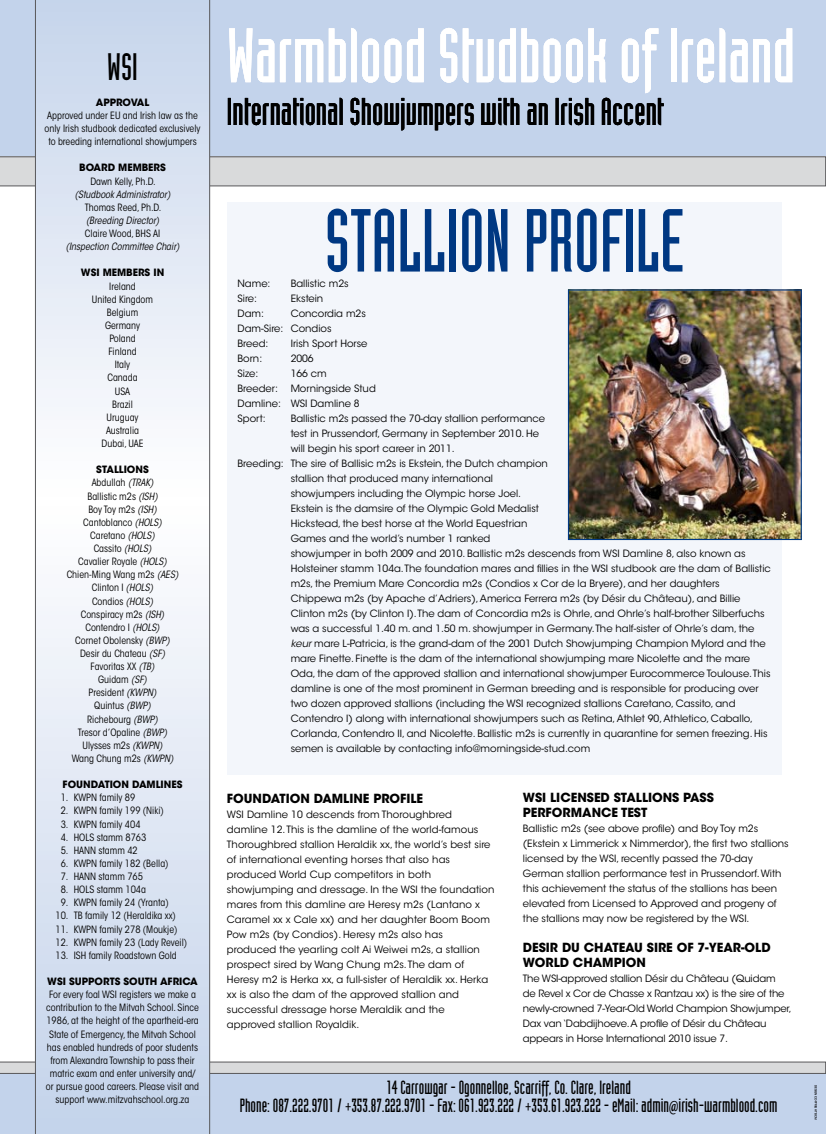
<style>
.page{position:relative;width:826px;height:1134px;background:#fff}
.page>*{position:absolute;margin:0;border:0;box-sizing:border-box;transform-origin:0 0}
.t1{font:87.5px "Industria LT Std Solid";color:#003882}
.t2{font:75.38px "Industria LT Std Solid";color:#fff}
.t3{font:37.88px "Industria LT Std Solid";color:#000}
.t4{font:37.5px "Industria LT Std Solid";color:#000}
.t5{font:18.75px/18.8px "Industria LT Std Solid";color:#000;text-align:center}
.t6{font:700 12.5px/15px "ITC Avant Garde Std";color:#000}
.t7{font:10px/15px "ITC Avant Garde Std";color:#000}
.t8{font:condensed 10px/13.1px "ITC Avant Garde Std";color:#000;text-align:center}
.t9{font:700 10px "ITC Avant Garde Std";color:#000}
.t10{font:italic condensed 10px "ITC Avant Garde Std";color:#000}
.t11{font:300 2.88px "Avenir LT Std";color:#000}
.s1{font-weight:700;font-stretch:normal}
.s2{font-style:italic}
</style>
<div class="page">
<div style="left:0;top:1070px;width:826px;height:64px;background:#c3d3eb"></div>
<svg style="left:0;top:1062px;width:826px;height:12px;background:#c8c8ca"></svg>
<div style="left:0;top:0;width:826px;height:158px;background:#c3d3eb"></div>
<svg style="left:0;top:156px;width:826px;height:30px;background:#d1d2d3"></svg>
<svg style="left:35px;top:0;width:175px;height:1134px"></svg>
<div style="left:227px;top:202px;width:554px;height:573px;background:#f3f6fb"></div>
<img style="left:570px;top:291px;width:229px;height:247px">
<div style="left:568px;top:289px;width:233px;height:251px;border:1px solid #003882"></div>
<h3 class="t4" style="left:107px;top:46px;width:32px">WSI</h3>
<p class="t9" style="left:96px;top:96px;width:55px">APPROVAL</p>
<p class="t8" style="left:45px;top:109px;width:157px">Approved under EU and Irish law as the only Irish studbook dedicated exclusively to breeding international showjumpers</p>
<p class="t9" style="left:79px;top:161px;width:88px">BOARD MEMBERS</p>
<p class="t8" style="left:90px;top:174px;width:67px">Dawn Kelly, Ph.D.</p>
<p class="t10" style="left:75px;top:188px;width:97px">(Studbook Administrator)</p>
<p class="t8" style="left:85px;top:201px;width:78px">Thomas Reed, Ph.D.</p>
<p class="t10" style="left:86px;top:214px;width:75px">(Breeding Director)</p>
<p class="t8" style="left:85px;top:227px;width:77px">Claire Wood, BHS AI</p>
<p class="t10" style="left:66px;top:241px;width:115px">(Inspection Committee Chair)</p>
<p class="t9" style="left:81px;top:266px;width:85px">WSI MEMBERS IN</p>
<p class="t8" style="left:92px;top:279px;width:63px">Ireland<br>United Kingdom<br>Belgium<br>Germany<br>Poland<br>Finland<br>Italy<br>Canada<br>USA<br>Brazil<br>Uruguay<br>Australia<br>Dubai, UAE</p>
<p class="t8" style="left:67px;top:463px;width:113px"><span class="s1">STALLIONS<br></span>Abdullah <span class="s2">(TRAK)<br></span>Ballistic m2s <span class="s2">(ISH)<br></span>Boy Toy m2s <span class="s2">(ISH)<br></span>Cantoblanco <span class="s2">(HOLS)<br></span>Caretano <span class="s2">(HOLS)<br></span>Cassito <span class="s2">(HOLS)<br></span>Cavalier Royale <span class="s2">(HOLS)<br></span>Chien-Ming Wang m2s <span class="s2">(AES)<br></span>Clinton I <span class="s2">(HOLS)<br></span>Condios <span class="s2">(HOLS)<br></span>Conspiracy m2s <span class="s2">(ISH)<br></span>Contendro I <span class="s2">(HOLS)<br></span>Cornet Obolensky <span class="s2">(BWP)<br></span>Desir du Chateau <span class="s2">(SF)<br></span>Favoritas XX <span class="s2">(TB)<br></span>Guidam <span class="s2">(SF)<br></span>President <span class="s2">(KWPN)<br></span>Quintus <span class="s2">(BWP)<br></span>Richebourg <span class="s2">(BWP)<br></span>Tresor d’Opaline <span class="s2">(BWP)<br></span>Ulysses m2s <span class="s2">(KWPN)<br></span>Wang Chung m2s <span class="s2">(KWPN)</span></p>
<p class="t9" style="left:63px;top:778px;width:121px">FOUNDATION DAMLINES</p>
<p class="t8" style="left:61px;top:791px;width:76px">1. KWPN family 89</p>
<p class="t8" style="left:61px;top:804px;width:105px">2. KWPN family 199 (Niki)</p>
<p class="t8" style="left:61px;top:817px;width:81px">3. KWPN family 404</p>
<p class="t8" style="left:61px;top:830px;width:87px">4. HOLS stamm 8763</p>
<p class="t8" style="left:61px;top:844px;width:79px">5. HANN stamm 42</p>
<p class="t8" style="left:61px;top:857px;width:109px">6. KWPN family 182 (Bella)</p>
<p class="t8" style="left:61px;top:870px;width:84px">7. HANN stamm 765</p>
<p class="t8" style="left:61px;top:883px;width:87px">8. HOLS stamm 104a</p>
<p class="t8" style="left:61px;top:896px;width:109px">9. KWPN family 24 (Yranta)</p>
<p class="t8" style="left:56px;top:909px;width:122px">10. TB family 12 (Heraldika xx)</p>
<p class="t8" style="left:56px;top:922px;width:123px">11. KWPN family 278 (Moukje)</p>
<p class="t8" style="left:56px;top:935px;width:133px">12. KWPN family 23 (Lady Reveil)</p>
<p class="t8" style="left:56px;top:949px;width:123px">13. ISH family Roadstown Gold</p>
<p class="t9" style="left:47px;top:975px;width:152px">WSI SUPPORTS SOUTH AFRICA</p>
<p class="t8" style="left:46px;top:988px;width:155px">For every foal WSI registers we make a contribution to the Mitvah School. Since 1986, at the height of the apartheid-era State of Emergency, the Mitvah School has enabled hundreds of poor students from Alexandra Township to pass their matric exam and enter university and/ or pursue good careers. Please visit and support www.mitzvahschool.org.za</p>
<h2 class="t2" style="left:227px;top:14px;width:569px">Warmblood Studbook of Ireland</h2>
<h3 class="t3" style="left:227px;top:91px;width:438px">International Showjumpers with an Irish Accent</h3>
<h1 class="t1" style="left:324px;top:193px;width:361px">STALLION PROFILE</h1>
<p class="t7" style="left:237px;top:276px;width:35px">Name:</p>
<p class="t7" style="left:291px;top:276px;width:59px">Ballistic m2s</p>
<p class="t7" style="left:237px;top:291px;width:21px">Sire:</p>
<p class="t7" style="left:291px;top:291px;width:34px">Ekstein</p>
<p class="t7" style="left:237px;top:306px;width:28px">Dam:</p>
<p class="t7" style="left:237px;top:306px;width:130px;text-indent:53px">Concordia m2s<br>Dam-Sire: Condios<br>Breed:</p>
<p class="t7" style="left:291px;top:336px;width:78px">Irish Sport Horse</p>
<p class="t7" style="left:237px;top:351px;width:26px">Born:</p>
<p class="t7" style="left:291px;top:351px;width:25px">2006</p>
<p class="t7" style="left:237px;top:366px;width:22px">Size:</p>
<p class="t7" style="left:291px;top:366px;width:38px">166 cm</p>
<p class="t7" style="left:237px;top:381px;width:42px">Breeder:</p>
<p class="t7" style="left:237px;top:381px;width:140px;text-indent:53px">Morningside Stud<br>Damline: WSI Damline 8<br>Sport:</p>
<p class="t7" style="left:291px;top:411px;width:256px">Ballistic m2s passed the 70-day stallion performance</p>
<p class="t7" style="left:291px;top:426px;width:250px">test in Prussendorf, Germany in September 2010. He</p>
<p class="t7" style="left:291px;top:441px;width:165px">will begin his sport career in 2011.</p>
<p class="t7" style="left:237px;top:456px;width:312px">Breeding: The sire of Ballisic m2s is Ekstein, the Dutch champion</p>
<p class="t7" style="left:291px;top:471px;width:204px">stallion that produced many international</p>
<p class="t7" style="left:291px;top:486px;width:232px">showjumpers including the Olympic horse Joel.</p>
<p class="t7" style="left:291px;top:501px;width:250px">Ekstein is the damsire of the Olympic Gold Medalist</p>
<p class="t7" style="left:291px;top:516px;width:238px">Hickstead, the best horse at the World Equestrian</p>
<p class="t7" style="left:291px;top:531px;width:201px">Games and the world’s number 1 ranked</p>
<p class="t7" style="left:291px;top:546px;width:456px">showjumper in both 2009 and 2010. Ballistic m2s descends from WSI Damline 8, also known as</p>
<p class="t7" style="left:291px;top:561px;width:481px">Holsteiner stamm 104a. The foundation mares and fillies in the WSI studbook are the dam of Ballistic</p>
<p class="t7" style="left:291px;top:576px;width:430px">m2s, the Premium Mare Concordia m2s (Condios x Cor de la Bryere), and her daughters</p>
<p class="t7" style="left:291px;top:591px;width:451px">Chippewa m2s (by Apache d’Adriers), America Ferrera m2s (by Désir du Château), and Billie</p>
<p class="t7" style="left:291px;top:606px;width:475px">Clinton m2s (by Clinton I). The dam of Concordia m2s is Ohrle, and Ohrle’s half-brother Silberfuchs</p>
<p class="t7" style="left:291px;top:621px;width:465px">was a successful 1.40 m. and 1.50 m. showjumper in Germany. The half-sister of Ohrle’s dam, the</p>
<p class="t7" style="left:291px;top:636px;width:476px"><span class="s2">keur</span> mare L-Patricia, is the grand-dam of the 2001 Dutch Showjumping Champion Mylord and the</p>
<p class="t7" style="left:291px;top:651px;width:461px">mare Finette. Finette is the dam of the international showjumping mare Nicolette and the mare</p>
<p class="t7" style="left:291px;top:666px;width:481px">Oda, the dam of the approved stallion and international showjumper Eurocommerce Toulouse. This</p>
<p class="t7" style="left:291px;top:681px;width:469px">damline is one of the most prominent in German breeding and is responsible for producing over</p>
<p class="t7" style="left:291px;top:696px;width:446px">two dozen approved stallions (including the WSI recognized stallions Caretano, Cassito, and</p>
<p class="t7" style="left:291px;top:711px;width:464px">Contendro I) along with international showjumpers such as Retina, Athlet 90, Athletico, Caballo,</p>
<p class="t7" style="left:291px;top:726px;width:478px">Corlanda, Contendro II, and Nicolette. Ballistic m2s is currently in quarantine for semen freezing. His</p>
<p class="t7" style="left:291px;top:741px;width:301px">semen is available by contacting info@morningside-stud.com</p>
<p class="t6" style="left:227px;top:791px;width:198px">FOUNDATION DAMLINE PROFILE</p>
<p class="t7" style="left:227px;top:807px;width:269px">WSI Damline 10 descends from Thoroughbred damline 12. This is the damline of the world-famous Thoroughbred stallion Heraldik xx, the world’s best sire of international eventing horses that also has produced World Cup competitors in both showjumping and dressage. In the WSI the foundation mares from this damline are Heresy m2s (Lantano x Caramel xx x Cale xx) and her daughter Boom Boom Pow m2s (by Condios). Heresy m2s also has produced the yearling colt Ai Weiwei m2s, a stallion prospect sired by Wang Chung m2s. The dam of Heresy m2 is Herka xx, a full-sister of Heraldik xx. Herka xx is also the dam of the approved stallion and successful dressage horse Meraldik and the approved stallion Royaldik.</p>
<p class="t6" style="left:523px;top:790px;width:192px">WSI LICENSED STALLIONS PASS<br>PERFORMANCE TEST</p>
<p class="t7" style="left:523px;top:821px;width:267px">Ballistic m2s (see above profile) and Boy Toy m2s (Ekstein x Limmerick x Nimmerdor), the first two stallions licensed by the WSI, recently passed the 70-day German stallion performance test in Prussendorf. With this achievement the status of the stallions has been elevated from Licensed to Approved and progeny of the stallions may now be registered by the WSI.</p>
<p class="t6" style="left:523px;top:940px;width:249px">DESIR DU CHATEAU SIRE OF 7-YEAR-OLD<br>WORLD CHAMPION</p>
<p class="t7" style="left:523px;top:971px;width:270px">The WSI-approved stallion Désir du Château (Quidam<br>de Revel x Cor de Chasse x Rantzau xx) is the sire of the newly-crowned 7-Year-Old World Champion Showjumper, Dax van ‘Dabdijhoeve. A profile of Désir du Château appears in Horse International 2010 issue 7.</p>
<h3 class="t5" style="left:240px;top:1078px;width:539px">14 Carrowgar - Ogonnelloe, Scarriff, Co. Clare, Ireland<br>Phone: 087.222.9701 / +353.87.222.9701 - Fax: 061.923.222 / +353.61.923.222 - eMail: admin@irish-warmblood.com</h3>
<p class="t11" style="left:817px;top:1085px;width:36px;rotate:90deg">Design copyright BCM</p>
</div>
